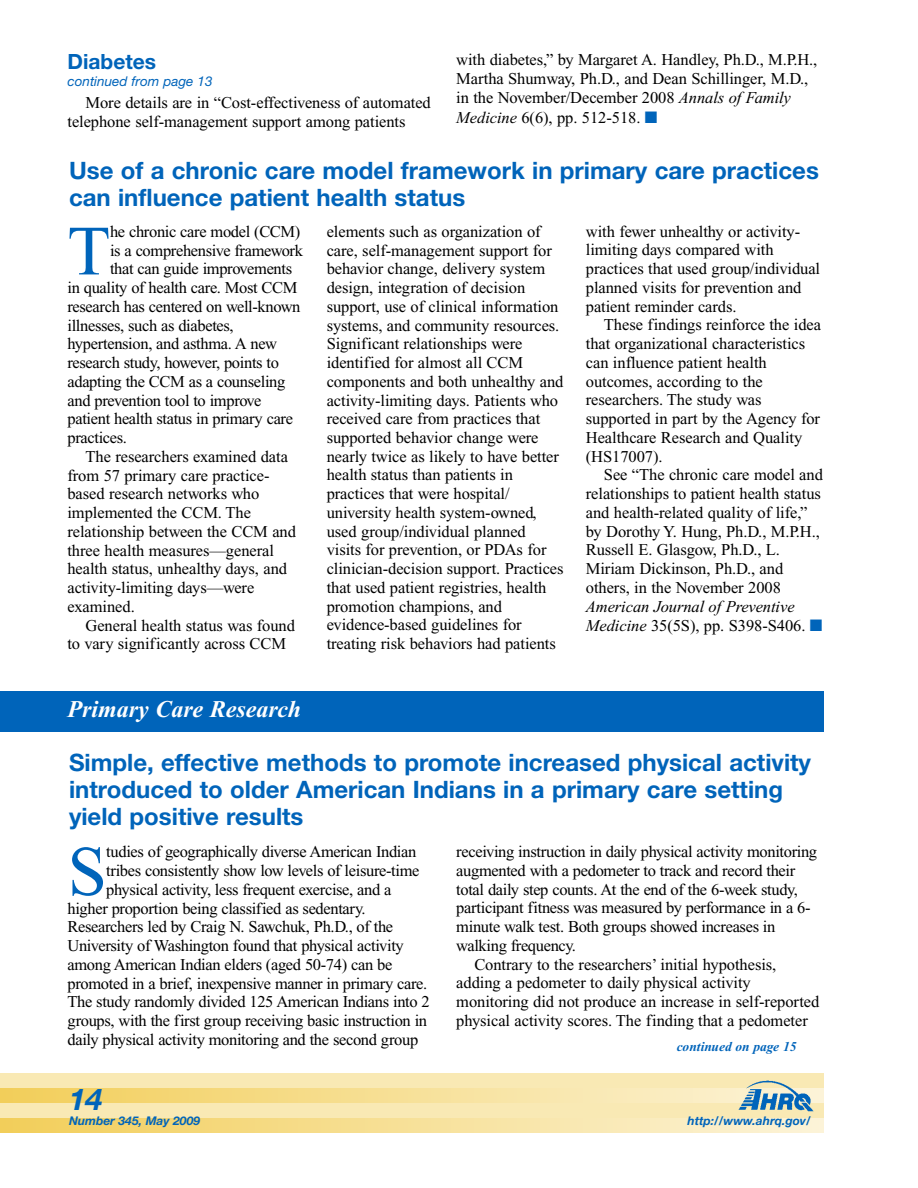
<style>
.page{position:relative;width:918px;height:1188px;background:#fff}
.page>*{position:absolute;margin:0;border:0;box-sizing:border-box;transform-origin:0 0}
.t1{font:70.5px "Times New Roman";color:#0064ba}
.t2{font:italic 700 30px "Helvetica Neue";color:#0064ba}
.t3{font:700 24px/27px "Helvetica Neue";color:#0064ba}
.t4{font:italic 700 24px "Times New Roman";color:#fff}
.t5{font:700 21px "Helvetica Neue";color:#0064ba}
.t6{font:16.5px/18.8px "Times New Roman";letter-spacing:-.005em;color:#000}
.t7{font:italic 16.5px/19.8px "Times New Roman";letter-spacing:-.005em;color:#000}
.t8{font:italic 13.5px "Helvetica Neue";color:#0064ba}
.t9{font:italic 700 13.5px "Times New Roman";color:#0064ba}
.t10{font:italic 700 12px "Helvetica Neue";color:#0064ba}
.s1{font-style:italic}
.s2{color:#0064ba}
.s3{font-style:normal}
</style>
<div class="page">
<div style="left:0;top:1073px;width:823px;height:59px;background:#f9e9b4"></div>
<svg style="left:0;top:1089px;width:823px;height:13px"></svg>
<svg style="left:0;top:1119px;width:823px;height:13px"></svg>
<img style="left:736px;top:1080px;width:80px;height:31px">
<div style="left:0;top:691px;width:824px;height:41px;background:#0064ba"></div>
<p class="t5" style="left:68px;top:54px;width:90px">Diabetes</p>
<p class="t8" style="left:68px;top:76px;width:147px">continued from page 13</p>
<p class="t6" style="left:68px;top:95px;width:365px;text-indent:18px">More details are in “Cost-effectiveness of automated telephone self-management support among patients</p>
<p class="t6" style="left:456px;top:52px;width:363px">with diabetes,” by Margaret A. Handley, Ph.D., M.P.H., Martha Shumway, Ph.D., and Dean Schillinger, M.D., in the November/December 2008 <span class="s1">Annals of Family Medicine</span> 6(6), pp. 512-518. <span class="s2">■</span></p>
<h3 class="t3" style="left:69px;top:160px;width:751px">Use of a chronic care model framework in primary care practices can influence patient health status</h3>
<h1 class="t1" style="left:68px;top:226px;width:45px">T</h1>
<p class="t6" style="left:110px;top:224px;width:192px">he chronic care model (CCM)</p>
<p class="t6" style="left:110px;top:242px;width:194px">is a comprehensive framework</p>
<p class="t6" style="left:110px;top:261px;width:184px">that can guide improvements</p>
<p class="t6" style="left:67px;top:280px;width:232px">in quality of health care. Most CCM</p>
<p class="t6" style="left:67px;top:299px;width:235px">research has centered on well-known</p>
<p class="t6" style="left:67px;top:317px;width:168px">illnesses, such as diabetes,</p>
<p class="t6" style="left:67px;top:336px;width:211px">hypertension, and asthma. A new</p>
<p class="t6" style="left:67px;top:355px;width:213px">research study, however, points to</p>
<p class="t6" style="left:67px;top:374px;width:219px">adapting the CCM as a counseling</p>
<p class="t6" style="left:67px;top:392px;width:196px">and prevention tool to improve</p>
<p class="t6" style="left:67px;top:411px;width:227px">patient health status in primary care</p>
<p class="t6" style="left:67px;top:430px;width:61px">practices.</p>
<p class="t6" style="left:86px;top:449px;width:204px">The researchers examined data</p>
<p class="t6" style="left:67px;top:467px;width:204px">from 57 primary care practice-</p>
<p class="t6" style="left:67px;top:486px;width:193px">based research networks who</p>
<p class="t6" style="left:67px;top:505px;width:185px">implemented the CCM. The</p>
<p class="t6" style="left:67px;top:524px;width:230px">relationship between the CCM and</p>
<p class="t6" style="left:67px;top:542px;width:208px">three health measures—general</p>
<p class="t6" style="left:67px;top:561px;width:221px">health status, unhealthy days, and</p>
<p class="t6" style="left:67px;top:580px;width:188px">activity-limiting days—were</p>
<p class="t6" style="left:67px;top:598px;width:69px">examined.</p>
<p class="t6" style="left:86px;top:617px;width:211px">General health status was found</p>
<p class="t6" style="left:67px;top:636px;width:220px">to vary significantly across CCM</p>
<h3 class="t4" style="left:68px;top:701px;width:235px">Primary Care Research</h3>
<p class="t6" style="left:327px;top:223px;width:238px">elements such as organization of care, self-management support for behavior change, delivery system design, integration of decision support, use of clinical information systems, and community resources.<br>Significant relationships were identified for almost all CCM components and both unhealthy and activity-limiting days. Patients who received care from practices that supported behavior change were nearly twice as likely to have better health status than patients in practices that were hospital/ university health system-owned, used group/individual planned visits for prevention, or PDAs for clinician-decision support. Practices that used patient registries, health promotion champions, and evidence-based guidelines for treating risk behaviors had patients</p>
<p class="t6" style="left:586px;top:223px;width:236px">with fewer unhealthy or activity&shy;limiting days compared with practices that used group/individual planned visits for prevention and patient reminder cards.</p>
<p class="t6" style="left:586px;top:317px;width:237px;text-indent:18px">These findings reinforce the idea that organizational characteristics can influence patient health outcomes, according to the researchers. The study was supported in part by the Agency for<br>Healthcare Research and Quality (HS17007).</p>
<p class="t6" style="left:586px;top:467px;width:239px;text-indent:18px">See “The chronic care model and relationships to patient health status and health-related quality of life,” by Dorothy Y. Hung, Ph.D., M.P.H.,<br>Russell E. Glasgow, Ph.D., L.<br>Miriam Dickinson, Ph.D., and others, in the November 2008</p>
<p class="t7" style="left:586px;top:598px;width:238px">American Journal of Preventive<br>Medicine <span class="s3">35(5S), pp. S398-S406.</span> <span class="s2">■</span></p>
<h3 class="t3" style="left:69px;top:751px;width:744px">Simple, effective methods to promote increased physical activity introduced to older American Indians in a primary care setting yield positive results</h3>
<h1 class="t1" style="left:68px;top:846px;width:41px">S</h1>
<p class="t6" style="left:106px;top:844px;width:312px">tudies of geographically diverse American Indian</p>
<p class="t6" style="left:106px;top:863px;width:315px">tribes consistently show low levels of leisure-time</p>
<p class="t6" style="left:106px;top:881px;width:287px">physical activity, less frequent exercise, and a</p>
<p class="t6" style="left:68px;top:900px;width:300px">higher proportion being classified as sedentary.</p>
<p class="t6" style="left:68px;top:919px;width:327px">Researchers led by Craig N. Sawchuk, Ph.D., of the</p>
<p class="t6" style="left:68px;top:938px;width:338px">University of Washington found that physical activity</p>
<p class="t6" style="left:68px;top:956px;width:326px">among American Indian elders (aged 50-74) can be</p>
<p class="t6" style="left:68px;top:975px;width:361px">promoted in a brief, inexpensive manner in primary care.</p>
<p class="t6" style="left:68px;top:994px;width:364px">The study randomly divided 125 American Indians into 2</p>
<p class="t6" style="left:68px;top:1013px;width:361px">groups, with the first group receiving basic instruction in</p>
<p class="t6" style="left:68px;top:1031px;width:352px">daily physical activity monitoring and the second group</p>
<h2 class="t2" style="left:69px;top:1088px;width:35px">14</h2>
<p class="t10" style="left:69px;top:1116px;width:133px">Number 345, May 2009</p>
<p class="t6" style="left:456px;top:844px;width:362px">receiving instruction in daily physical activity monitoring</p>
<p class="t6" style="left:456px;top:863px;width:340px">augmented with a pedometer to track and record their</p>
<p class="t6" style="left:456px;top:881px;width:343px">total daily step counts. At the end of the 6-week study,</p>
<p class="t6" style="left:456px;top:900px;width:356px">participant fitness was measured by performance in a 6-</p>
<p class="t6" style="left:456px;top:919px;width:321px">minute walk test. Both groups showed increases in</p>
<p class="t6" style="left:456px;top:938px;width:121px">walking frequency.</p>
<p class="t6" style="left:474px;top:956px;width:303px">Contrary to the researchers’ initial hypothesis,</p>
<p class="t6" style="left:456px;top:975px;width:296px">adding a pedometer to daily physical activity</p>
<p class="t6" style="left:456px;top:994px;width:365px">monitoring did not produce an increase in self-reported</p>
<p class="t6" style="left:456px;top:1013px;width:353px">physical activity scores. The finding that a pedometer</p>
<p class="t9" style="left:677px;top:1042px;width:121px">continued on page 15</p>
<p class="t10" style="left:687px;top:1117px;width:125px">http://www.ahrq.gov/</p>
</div>
